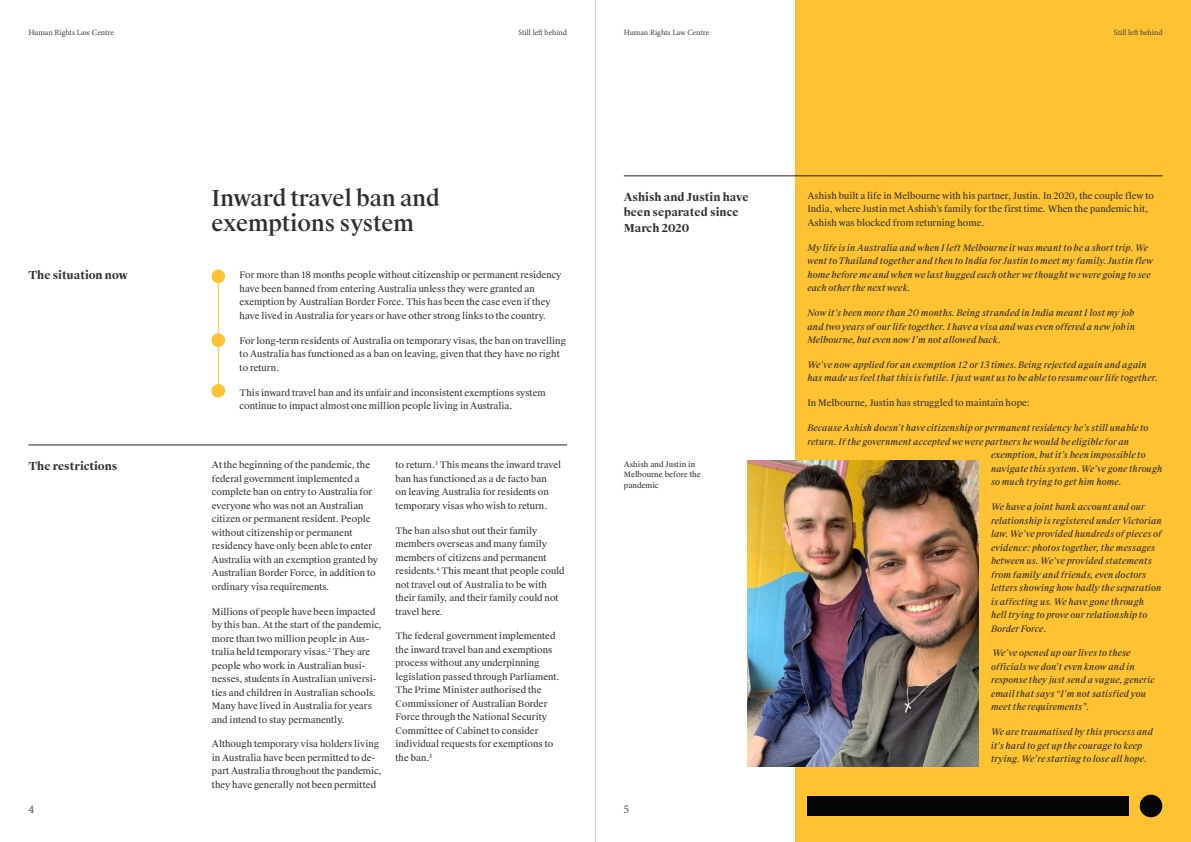
<style>
.page{position:relative;width:1191px;height:842px;background:#fff}
.page>*{position:absolute;margin:0;border:0;box-sizing:border-box;transform-origin:0 0}
.Internal___Body{font:500 22px/25px "Suisse Works";color:#312f30}
.Footer___Page_No{font:12px "Minion Pro";color:#4b4c4d}
.Internal___Sub_Headi{font:700 11px/15.5px "Suisse Works";color:#312f30}
.Internal___Body-2{font:9px/13.5px "Suisse Works";color:#312f30}
.Internal___Body-3{font:italic 9px/13.5px "Suisse Works";color:#312f30}
.Header___Text{font:8px "Minion Pro";color:#3e3e3f}
.Internal___Image_Cap{font:7.5px/10.5px "Suisse Works";color:#312f30}
</style>
<div class="page">
<hr style="left:595px;top:0;width:1px;height:842px;background:#cec9c8">
<hr style="left:218px;top:276px;width:1px;height:115px;background:#fec232">
<div style="left:211px;top:270px;width:14px;height:13px;background:#fec232;border-radius:50%"></div>
<div style="left:211px;top:333px;width:14px;height:14px;background:#fec232;border-radius:50%"></div>
<div style="left:211px;top:384px;width:14px;height:13px;background:#fec232;border-radius:50%"></div>
<hr style="left:28px;top:445px;width:539px;height:1px;background:#231f20">
<div style="left:795px;top:0;width:396px;height:842px;background:#fec232"></div>
<div style="left:1139px;top:795px;width:23px;height:22px;background:#050505;border-radius:50%"></div>
<div style="left:807px;top:796px;width:321px;height:20px;background:#050505"></div>
<img style="left:747px;top:460px;width:231px;height:307px">
<hr style="left:624px;top:176px;width:538px;height:1px;background:#231f20">
<p class="Header___Text" style="left:28px;top:27px;width:87px">Human Rights Law Centre</p>
<p class="Header___Text" style="left:624px;top:27px;width:87px">Human Rights Law Centre</p>
<p class="Header___Text" style="left:518px;top:27px;width:50px">Still left behind</p>
<p class="Header___Text" style="left:1114px;top:27px;width:50px">Still left behind</p>
<p class="Internal___Sub_Headi" style="left:28px;top:268px;width:101px">The situation now</p>
<p class="Internal___Body" style="left:211px;top:187px;width:230px">Inward travel ban and exemptions system</p>
<p class="Internal___Body-2" style="left:240px;top:269px;width:323px">For more than 18 months people without citizenship or permanent residency have been banned from entering Australia unless they were granted an exemption by Australian Border Force. This has been the case even if they have lived in Australia for years or have other strong links to the country.</p>
<p class="Internal___Body-2" style="left:240px;top:334px;width:328px">For long-term residents of Australia on temporary visas, the ban on travelling to Australia has functioned as a ban on leaving, given that they have no right to return.</p>
<p class="Internal___Body-2" style="left:240px;top:386px;width:307px">This inward travel ban and its unfair and inconsistent exemptions system continue to impact almost one million people living in Australia.</p>
<p class="Internal___Sub_Headi" style="left:28px;top:459px;width:91px">The restrictions</p>
<p class="Internal___Body-2" style="left:212px;top:458px;width:168px">At the beginning of the pandemic, the federal government implemented a complete ban on entry to Australia for everyone who was not an Australian citizen or permanent resident. People without citizenship or permanent residency have only been able to enter Australia with an exemption granted by Australian Border Force, in addition to ordinary visa requirements.</p>
<p class="Internal___Body-2" style="left:212px;top:605px;width:171px">Millions of people have been impacted by this ban. At the start of the pandemic, more than two million people in Aus&shy;tralia held temporary visas.<sup>2</sup> They are people who work in Australian busi&shy;nesses, students in Australian universi&shy;ties and children in Australian schools.<br>Many have lived in Australia for years and intend to stay permanently.</p>
<p class="Internal___Body-2" style="left:212px;top:738px;width:171px">Although temporary visa holders living in Australia have been permitted to de&shy;part Australia throughout the pandemic, they have generally not been permitted</p>
<p class="Internal___Body-2" style="left:395px;top:458px;width:167px">to return.<sup>3</sup> This means the inward travel ban has functioned as a de facto ban<br>on leaving Australia for residents on temporary visas who wish to return.</p>
<p class="Internal___Body-2" style="left:395px;top:524px;width:171px">The ban also shut out their family members overseas and many family members of citizens and permanent residents.<sup>4</sup> This meant that people could not travel out of Australia to be with their family, and their family could not travel here.</p>
<p class="Internal___Body-2" style="left:395px;top:630px;width:166px">The federal government implemented the inward travel ban and exemptions process without any underpinning legislation passed through Parliament.<br>The Prime Minister authorised the Commissioner of Australian Border Force through the National Security Committee of Cabinet to consider individual requests for exemptions to the ban.<sup>5</sup></p>
<p class="Internal___Sub_Headi" style="left:624px;top:189px;width:126px">Ashish and Justin have been separated since<br>March 2020</p>
<p class="Internal___Image_Cap" style="left:624px;top:459px;width:78px">Ashish and Justin in<br>Melbourne before the pandemic</p>
<p class="Footer___Page_No" style="left:28px;top:801px;width:7px">4</p>
<p class="Footer___Page_No" style="left:623px;top:801px;width:7px">5</p>
<p class="Internal___Body-2" style="left:807px;top:189px;width:348px">Ashish built a life in Melbourne with his partner, Justin. In 2020, the couple flew to<br>India, where Justin met Ashish’s family for the first time. When the pandemic hit,<br>Ashish was blocked from returning home.</p>
<p class="Internal___Body-3" style="left:807px;top:241px;width:348px">My life is in Australia and when I left Melbourne it was meant to be a short trip. We went to Thailand together and then to India for Justin to meet my family. Justin flew home before me and when we last hugged each other we thought we were going to see each other the next week.</p>
<p class="Internal___Body-3" style="left:807px;top:306px;width:329px">Now it’s been more than 20 months. Being stranded in India meant I lost my job and two years of our life together. I have a visa and was even offered a new job in<br>Melbourne, but even now I’m not allowed back.</p>
<p class="Internal___Body-3" style="left:807px;top:358px;width:352px">We’ve now applied for an exemption 12 or 13 times. Being rejected again and again has made us feel that this is futile. I just want us to be able to resume our life together.</p>
<p class="Internal___Body-2" style="left:807px;top:396px;width:224px">In Melbourne, Justin has struggled to maintain hope:</p>
<p class="Internal___Body-3" style="left:807px;top:421px;width:342px">Because Ashish doesn’t have citizenship or permanent residency he’s still unable to return. If the government accepted we were partners he would be eligible for an</p>
<p class="Internal___Body-3" style="left:991px;top:448px;width:173px">exemption, but it’s been impossible to navigate this system. We’ve gone through so much trying to get him home.</p>
<p class="Internal___Body-3" style="left:991px;top:500px;width:173px">We have a joint bank account and our relationship is registered under Victorian law. We’ve provided hundreds of pieces of evidence: photos together, the messages between us. We’ve provided statements from family and friends, even doctors letters showing how badly the separation is affecting us. We have gone through hell trying to prove our relationship to Border Force.</p>
<p class="Internal___Body-3" style="left:991px;top:647px;width:165px">We’ve opened up our lives to these officials we don’t even know and in response they just send a vague, generic email that says “I’m not satisfied you meet the requirements”.</p>
<p class="Internal___Body-3" style="left:991px;top:725px;width:164px">We are traumatised by this process and it’s hard to get up the courage to keep trying. We’re starting to lose all hope.</p>
</div>
